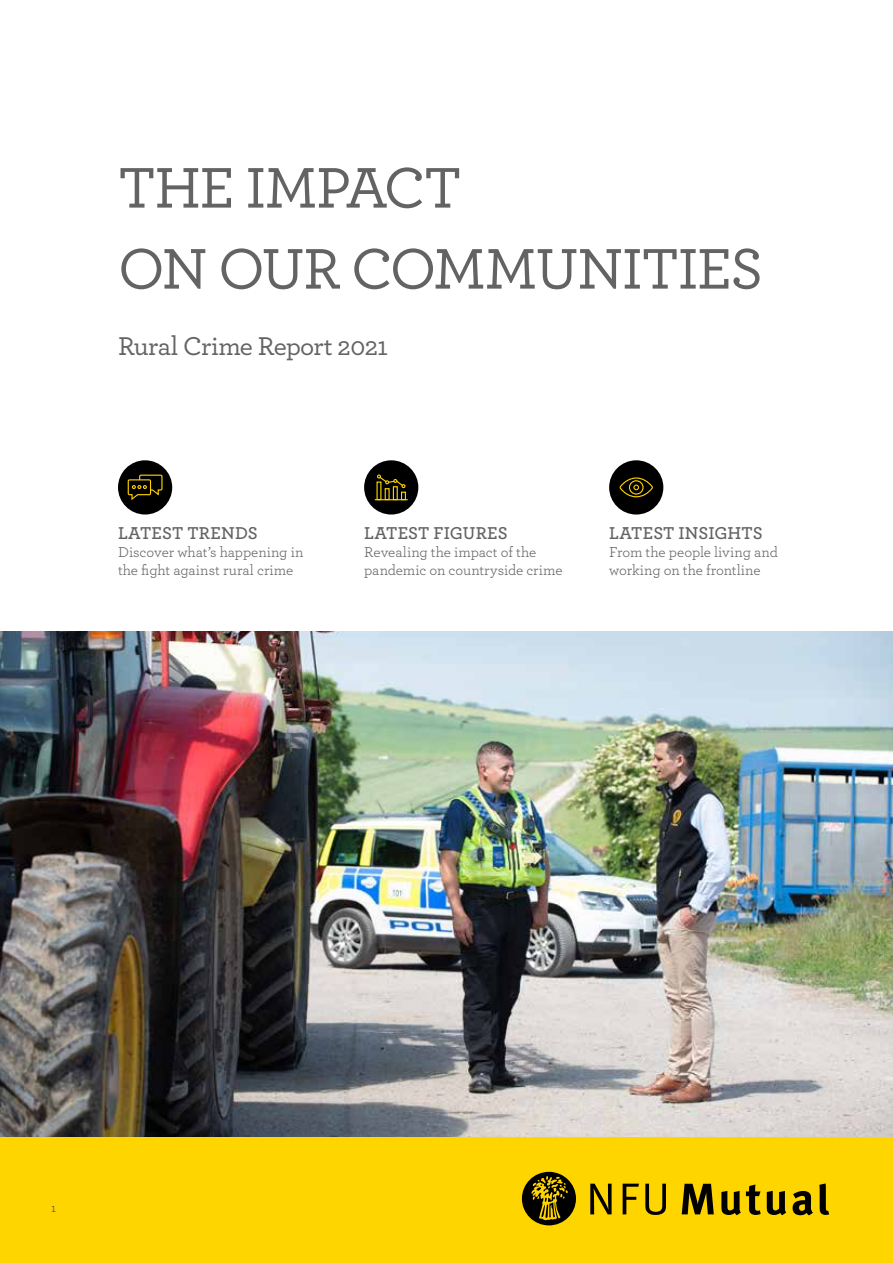
<style>
.page{position:relative;width:893px;height:1263px;background:#fff}
.page>*{position:absolute;margin:0;border:0;box-sizing:border-box;transform-origin:0 0}
.t1{font:500 60px/81px "Archer Pro";letter-spacing:-.025em;color:#646363}
.t2{font:500 27px "Archer Pro";letter-spacing:-.025em;color:#646363}
.t3{font:600 18px "Archer Pro";letter-spacing:.005em;color:#646363}
.t4{font:15px/18px "Archer Pro";letter-spacing:-.005em;color:#646363}
.t5{font:500 12px "Archer Pro";color:#646363}
</style>
<div class="page">
<div style="left:0;top:1137px;width:893px;height:126px;background:#ffd500"></div>
<svg style="left:590px;top:1184px;width:22px;height:30px"></svg>
<svg style="left:623px;top:1184px;width:16px;height:30px"></svg>
<svg style="left:645px;top:1184px;width:21px;height:31px"></svg>
<svg style="left:682px;top:1184px;width:32px;height:30px"></svg>
<svg style="left:721px;top:1184px;width:40px;height:31px"></svg>
<svg style="left:767px;top:1191px;width:19px;height:24px"></svg>
<svg style="left:792px;top:1191px;width:21px;height:24px"></svg>
<svg style="left:819px;top:1183px;width:10px;height:32px"></svg>
<div style="left:522px;top:1172px;width:54px;height:53px;background:#000;border-radius:50%"></div>
<svg style="left:531px;top:1176px;width:37px;height:44px"></svg>
<img style="left:0;top:631px;width:893px;height:505px">
<div style="left:364px;top:460px;width:54px;height:54px;background:#000;border-radius:50%"></div>
<div style="left:385px;top:488px;width:5px;height:12px;border:1px solid #ffd500"></div>
<div style="left:393px;top:486px;width:5px;height:14px;border:1px solid #ffd500"></div>
<div style="left:401px;top:492px;width:5px;height:8px;border:1px solid #ffd500"></div>
<svg style="left:377px;top:474px;width:28px;height:14px"></svg>
<hr style="left:375px;top:499px;width:32px;height:1px;background:#ffd500">
<div style="left:118px;top:460px;width:54px;height:54px;background:#000;border-radius:50%"></div>
<svg style="left:127px;top:474px;width:36px;height:26px"></svg>
<div style="left:609px;top:460px;width:54px;height:54px;background:#000;border-radius:50%"></div>
<svg style="left:619px;top:477px;width:34px;height:21px"></svg>
<h1 class="t1" style="left:118px;top:144px;width:647px">THE IMPACT<br>ON OUR COMMUNITIES</h1>
<h2 class="t2" style="left:118px;top:326px;width:272px">Rural Crime Report 2021</h2>
<p class="t3" style="left:118px;top:520px;width:141px">LATEST TRENDS</p>
<p class="t4" style="left:118px;top:542px;width:187px">Discover what’s happening in the fight against rural crime</p>
<p class="t3" style="left:364px;top:520px;width:145px">LATEST FIGURES</p>
<p class="t4" style="left:364px;top:542px;width:200px">Revealing the impact of the pandemic on countryside crime</p>
<p class="t3" style="left:609px;top:520px;width:155px">LATEST INSIGHTS</p>
<p class="t4" style="left:609px;top:542px;width:170px">From the people living and working on the frontline</p>
<p class="t5" style="left:51px;top:1199px;width:6px">1</p>
</div>
